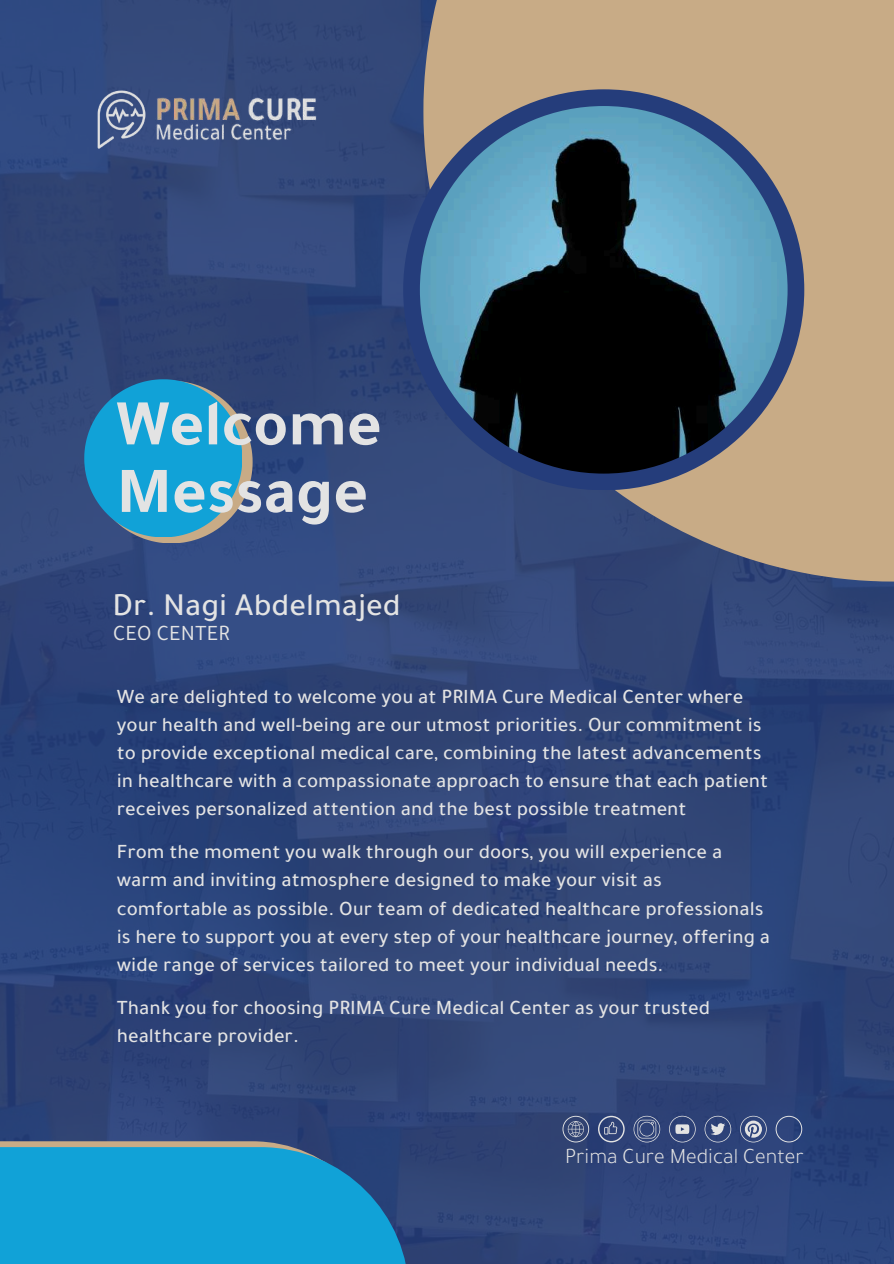
<style>
.page{position:relative;width:894px;height:1264px;background:#fff}
.page>*{position:absolute;margin:0;border:0;box-sizing:border-box;transform-origin:0 0}
.t1{font:700 66.3px/67.5px "Tajawal";color:#e3e3e3}
.t2{font:500 32.55px "Tajawal";color:#e3e3e3}
.t3{font:22.2px "Tajawal";color:#e3e3e3}
.t4{font:300 22.05px "Tajawal";color:#e3e3e3}
.t5{font:500 20.7px/28.2px "Tajawal";color:#e3e3e3}
</style>
<div class="page">
<img style="left:0;top:0;width:893px;height:1263px">
<svg style="left:423px;top:0;width:470px;height:581px;background:#a89583"></svg>
<div style="left:403px;top:89px;width:401px;height:401px;background:#253d7b;border-radius:50%"></div>
<img style="left:420px;top:106px;width:367px;height:367px;border-radius:50%">
<svg style="left:84px;top:379px;width:168px;height:164px;background:#248fbd"></svg>
<svg style="left:0;top:1141px;width:393px;height:6px;background:#948880"></svg>
<div style="left:0;top:1147px;width:409px;height:116px;background:#11a2d7"></div>
<svg style="left:598px;top:1115px;width:26px;height:27px"></svg>
<svg style="left:633px;top:1115px;width:27px;height:27px"></svg>
<svg style="left:669px;top:1115px;width:26px;height:27px"></svg>
<svg style="left:739px;top:1115px;width:27px;height:27px"></svg>
<svg style="left:704px;top:1115px;width:27px;height:27px"></svg>
<svg style="left:562px;top:1115px;width:27px;height:27px"></svg>
<svg style="left:775px;top:1115px;width:27px;height:27px"></svg>
<img style="left:89px;top:89px;width:61px;height:60px">
<img style="left:150px;top:98px;width:183px;height:42px">
<h1 class="t1" style="left:116px;top:401px;width:267px">Welcome<br>Message</h1>
<h2 class="t2" style="left:113px;top:593px;width:289px">Dr. Nagi Abdelmajed</h2>
<p class="t3" style="left:113px;top:625px;width:118px">CEO CENTER</p>
<p class="t5" style="left:117px;top:685px;width:652px">We are delighted to welcome you at PRIMA Cure Medical Center where your health and well-being are our utmost priorities. Our commitment is to provide exceptional medical care, combining the latest advancements in healthcare with a compassionate approach to ensure that each patient receives personalized attention and the best possible treatment</p>
<p class="t5" style="left:117px;top:841px;width:654px">From the moment you walk through our doors, you will experience a warm and inviting atmosphere designed to make your visit as comfortable as possible. Our team of dedicated healthcare professionals is here to support you at every step of your healthcare journey, offering a wide range of services tailored to meet your individual needs.</p>
<p class="t5" style="left:117px;top:996px;width:594px">Thank you for choosing PRIMA Cure Medical Center as your trusted healthcare provider.</p>
<p class="t4" style="left:565px;top:1149px;width:240px">Prima Cure Medical Center</p>
</div>
